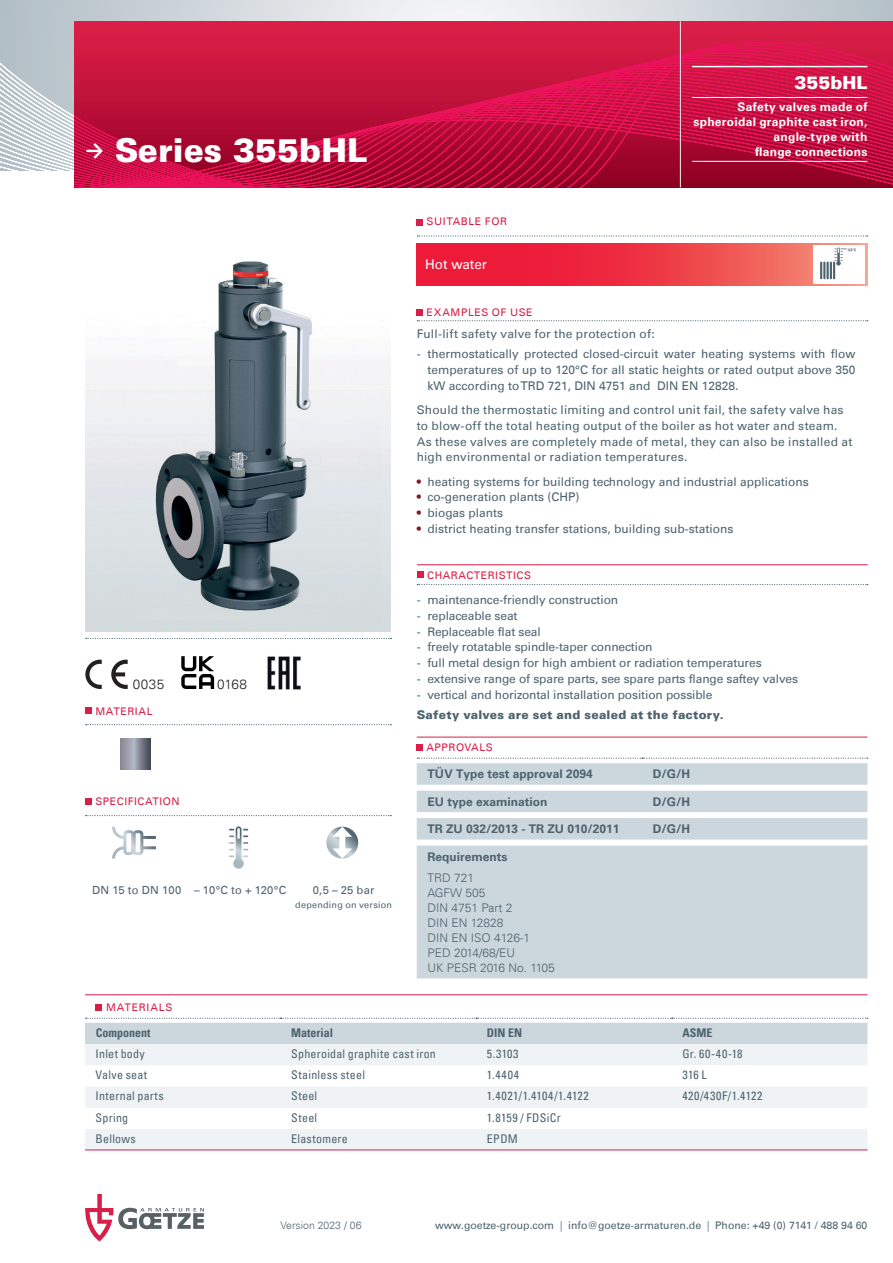
<style>
.page{position:relative;width:893px;height:1263px;background:#fff}
.page>*{position:absolute;margin:0;border:0;box-sizing:border-box;transform-origin:0 0}
.t1{font:900 33px "Univers";color:#fff}
.t2{font:900 18px "Univers";color:#fff}
.t3{font:300 13.5px "Univers";letter-spacing:.03em;color:#231f20}
.t4{font:13.5px "Univers";color:#fff}
.t5{font:12px/15.8px "Univers";color:#4d636e;text-align:justify}
.t6{font:condensed 12px "Univers";letter-spacing:.02em;color:#4d636e}
.t7{font:700 12px "Univers";color:#4d636e}
.t8{font:300 12px/15px "Univers";color:#4d636e}
.t9{font:700 12px/15px "Univers";letter-spacing:.025em;color:#fff;text-align:right}
.t10{font:900 12px "Univers";letter-spacing:.02em;color:#4d636e}
.t11{font:700 condensed 12px "Univers";color:#4d636e}
.t12{font:condensed 12px "Univers";letter-spacing:.05em;color:#4d636e}
.t13{font:11.25px "Univers";letter-spacing:.02em;color:#4d636e}
.t14{font:10.5px "Univers";color:#4d636e}
.t15{font:10.5px "Univers";letter-spacing:.05em;color:#d91e47}
.t16{font:300 10.5px "Univers";color:#4d636e}
.t17{font:10.5px "Univers";letter-spacing:.08em;color:#d91e47}
.t18{font:9px "Univers";letter-spacing:.03em;color:#4d636e}
.s1{color:#831927}
.s2{font-weight:300}
</style>
<div class="page">
<svg style="left:85px;top:1194px;width:119px;height:47px"></svg>
<svg style="left:74px;top:0;width:819px;height:21px;background:#d7dde1"></svg>
<svg style="left:0;top:0;width:74px;height:170px;background:#c4cdd4"></svg>
<svg style="left:74px;top:21px;width:819px;height:166px;background:#c4113e"></svg>
<hr style="left:680px;top:21px;width:1px;height:167px;background:#eff3f5">
<svg style="left:417px;top:235px;width:451px;height:2px"></svg>
<svg style="left:86px;top:724px;width:305px;height:1px"></svg>
<svg style="left:86px;top:815px;width:305px;height:1px"></svg>
<svg style="left:86px;top:638px;width:305px;height:1px"></svg>
<svg style="left:417px;top:243px;width:450px;height:43px;background:#ee3947"></svg>
<svg style="left:326px;top:827px;width:32px;height:31px"></svg>
<svg style="left:229px;top:826px;width:19px;height:43px"></svg>
<div style="left:813px;top:245px;width:52px;height:39px;background:#fff"></div>
<svg style="left:820px;top:248px;width:36px;height:31px"></svg>
<img style="left:85px;top:261px;width:306px;height:370px">
<svg style="left:112px;top:827px;width:44px;height:31px"></svg>
<svg style="left:120px;top:739px;width:31px;height:31px"></svg>
<svg style="left:85px;top:660px;width:43px;height:29px"></svg>
<svg style="left:181px;top:656px;width:33px;height:33px"></svg>
<img style="left:267px;top:656px;width:34px;height:34px">
<svg style="left:417px;top:219px;width:6px;height:6px"></svg>
<svg style="left:85px;top:708px;width:6px;height:6px"></svg>
<svg style="left:85px;top:798px;width:6px;height:6px"></svg>
<hr style="left:85px;top:994px;width:782px;height:1px;background:#d91e47">
<div style="left:96px;top:1004px;width:6px;height:7px;background:#d91e47"></div>
<svg style="left:85px;top:1044px;width:782px;height:105px;fill:#eff3f5"></svg>
<svg style="left:85px;top:1018px;width:783px;height:26px"></svg>
<hr style="left:85px;top:1149px;width:782px;height:1px;background:#d91e47">
<hr style="left:417px;top:737px;width:450px;height:1px;background:#d91e47">
<svg style="left:417px;top:744px;width:6px;height:6px"></svg>
<svg style="left:417px;top:758px;width:451px;height:27px"></svg>
<div style="left:417px;top:791px;width:450px;height:21px;background:#ccd6dd"></div>
<div style="left:417px;top:818px;width:450px;height:21px;background:#ccd6dd"></div>
<div style="left:417px;top:845px;width:450px;height:133px;background:#ccd6dd"></div>
<hr style="left:692px;top:66px;width:175px;height:1px;background:#fff">
<hr style="left:692px;top:97px;width:175px;height:1px;background:#fff">
<hr style="left:692px;top:161px;width:175px;height:1px;background:#fff">
<svg style="left:417px;top:310px;width:451px;height:11px"></svg>
<svg style="left:417px;top:584px;width:451px;height:1px"></svg>
<hr style="left:417px;top:564px;width:451px;height:1px;background:#d91e47">
<div style="left:417px;top:571px;width:6px;height:7px;background:#d91e47"></div>
<h1 class="t1" style="left:85px;top:129px;width:284px"><sup>→</sup> Series 355bHL</h1>
<p class="t3" style="left:133px;top:676px;width:33px">0035</p>
<p class="t3" style="left:217px;top:676px;width:32px">0168</p>
<p class="t15" style="left:95px;top:705px;width:59px">MATERIAL</p>
<p class="t15" style="left:95px;top:795px;width:86px">SPECIFICATION</p>
<p class="t13" style="left:92px;top:884px;width:195px">DN 15 to DN 100 – 10°C to + 120°C</p>
<p class="t13" style="left:313px;top:884px;width:63px">0,5 – 25 bar</p>
<p class="t18" style="left:295px;top:899px;width:98px">depending on version</p>
<p class="t15" style="left:427px;top:215px;width:82px">SUITABLE FOR</p>
<p class="t4" style="left:425px;top:256px;width:63px">Hot water</p>
<h2 class="t2" style="left:794px;top:71px;width:75px">355bHL</h2>
<p class="t9" style="left:693px;top:100px;width:176px">Safety valves made of spheroidal graphite cast iron, angle-type with<br>flange connections</p>
<p class="t15" style="left:427px;top:306px;width:108px">EXAMPLES OF USE</p>
<p class="t5" style="left:417px;top:326px;width:239px">Full-lift safety valve for the protection of:</p>
<p class="t5" style="left:427px;top:346px;width:430px;text-indent:-11px">- thermostatically protected closed-circuit water heating systems with flow temperatures of up to 120°C for all static heights or rated output above 350 kW according to TRD 721, DIN 4751 and DIN EN 12828.</p>
<p class="t5" style="left:417px;top:402px;width:437px;text-align:left">Should the thermostatic limiting and control unit fail, the safety valve has to blow-off the total heating output of the boiler as hot water and steam.<br>As these valves are completely made of metal, they can also be installed at high environmental or radiation temperatures.</p>
<p class="t5" style="left:417px;top:473px;width:394px"><span class="s1">•</span> heating systems for building technology and industrial applications</p>
<p class="t5" style="left:417px;top:489px;width:164px"><span class="s1">•</span> co-generation plants (CHP)</p>
<p class="t5" style="left:417px;top:505px;width:88px"><span class="s1">•</span> biogas plants</p>
<p class="t5" style="left:417px;top:521px;width:318px"><span class="s1">•</span> district heating transfer stations, building sub-stations</p>
<p class="t15" style="left:427px;top:569px;width:105px">CHARACTERISTICS</p>
<p class="t5" style="left:417px;top:592px;width:203px">- maintenance-friendly construction</p>
<p class="t5" style="left:417px;top:608px;width:102px">- replaceable seat</p>
<p class="t5" style="left:417px;top:623px;width:126px">- Replaceable flat seal</p>
<p class="t5" style="left:417px;top:639px;width:237px">- freely rotatable spindle-taper connection</p>
<p class="t5" style="left:417px;top:655px;width:346px">- full metal design for high ambient or radiation temperatures</p>
<p class="t5" style="left:417px;top:671px;width:383px">- extensive range of spare parts, see spare parts flange saftey valves</p>
<p class="t5" style="left:417px;top:686px;width:297px">- vertical and horizontal installation position possible</p>
<p class="t10" style="left:417px;top:707px;width:308px">Safety valves are set and sealed at the factory.</p>
<p class="t15" style="left:427px;top:741px;width:68px">APPROVALS</p>
<p class="t7" style="left:427px;top:767px;width:167px">TÜV Type test approval 2094</p>
<p class="t7" style="left:653px;top:767px;width:39px">D/G/H</p>
<p class="t7" style="left:427px;top:794px;width:122px">EU type examination</p>
<p class="t7" style="left:653px;top:794px;width:39px">D/G/H</p>
<p class="t7" style="left:427px;top:822px;width:194px">TR ZU 032/2013 - TR ZU 010/2011</p>
<p class="t7" style="left:653px;top:822px;width:39px">D/G/H</p>
<p class="t7" style="left:427px;top:849px;width:82px">Requirements</p>
<p class="t8" style="left:427px;top:870px;width:129px">TRD 721<br>AGFW 505<br>DIN 4751 Part 2<br>DIN EN 12828<br>DIN EN ISO 4126-1<br>PED 2014/68/EU<br>UK PESR 2016 No. 1105</p>
<p class="t17" style="left:106px;top:1001px;width:68px">MATERIALS</p>
<p class="t11" style="left:96px;top:1025px;width:56px">Component</p>
<p class="t11" style="left:291px;top:1025px;width:43px">Material</p>
<p class="t11" style="left:487px;top:1025px;width:37px">DIN EN</p>
<p class="t11" style="left:682px;top:1025px;width:31px">ASME</p>
<p class="t6" style="left:96px;top:1046px;width:51px">Inlet body</p>
<p class="t6" style="left:291px;top:1046px;width:146px">Spheroidal graphite cast iron</p>
<p class="t6" style="left:487px;top:1046px;width:33px">5.3103</p>
<p class="t6" style="left:682px;top:1046px;width:61px">Gr. 60-40-18</p>
<p class="t6" style="left:96px;top:1067px;width:53px">Valve seat</p>
<p class="t6" style="left:291px;top:1067px;width:75px">Stainless steel</p>
<p class="t6" style="left:487px;top:1067px;width:34px">1.4404</p>
<p class="t6" style="left:682px;top:1067px;width:26px">316 L</p>
<p class="t6" style="left:96px;top:1088px;width:70px">Internal parts</p>
<p class="t6" style="left:291px;top:1088px;width:28px">Steel</p>
<p class="t6" style="left:487px;top:1088px;width:104px">1.4021/1.4104/1.4122</p>
<p class="t12" style="left:682px;top:1088px;width:82px">420/430F/1.4122</p>
<p class="t6" style="left:96px;top:1110px;width:34px">Spring</p>
<p class="t6" style="left:291px;top:1110px;width:28px">Steel</p>
<p class="t6" style="left:487px;top:1110px;width:76px">1.8159 / FDSiCr</p>
<p class="t6" style="left:96px;top:1131px;width:42px">Bellows</p>
<p class="t6" style="left:291px;top:1131px;width:58px">Elastomere</p>
<p class="t6" style="left:487px;top:1131px;width:33px">EPDM</p>
<p class="t16" style="left:281px;top:1219px;width:82px">Version 2023 / 06</p>
<p class="t14" style="left:435px;top:1219px;width:434px">www.goetze-group.com <span class="s2">|</span> info@goetze-armaturen.de <span class="s2">|</span> Phone: +49 (0) 7141 / 488 94 60</p>
</div>
